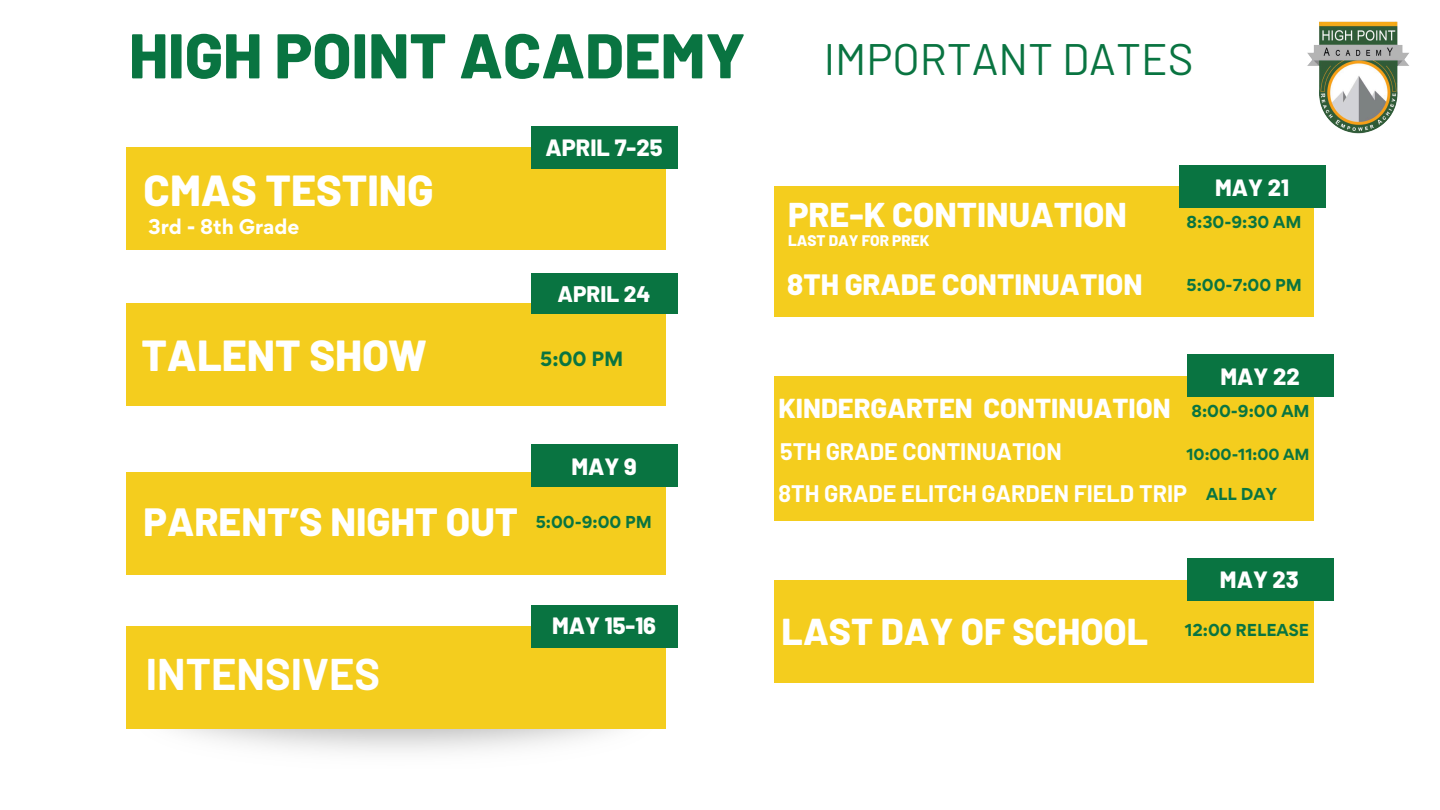
<style>
.page{position:relative;width:1440px;height:810px;background:#fff}
.page>*{position:absolute;margin:0;border:0;box-sizing:border-box;transform-origin:0 0}
.t1{font:800 63.1px "Barlow";color:#097441}
.t2{font:44px "Barlow";color:#097441}
.t3{font:800 43.3px "Barlow";color:#fff}
.t4{font:700 43.3px "Barlow";color:#fff}
.t5{font:800 39.4px "Barlow";color:#fff}
.t6{font:800 37.3px "Barlow";color:#fff}
.t7{font:800 34.3px "Barlow";color:#fff}
.t8{font:800 29.4px "Barlow";color:#fff}
.t9{font:800 27.4px "Barlow";color:#fff}
.t10{font:800 23.5px "Barlow";color:#fff}
.t11{font:700 23.4px "Barlow";color:#fff}
.t12{font:800 22.5px "Barlow";color:#fff}
.t13{font:700 19.1px "Gordita";color:#fff}
.t14{font:700 18.4px "Gordita";color:#097441}
.t15{font:700 15.4px "Gordita";color:#097441}
.t16{font:800 15.4px "Barlow";color:#fff}
.t17{font:700 14.4px "Gordita";color:#097441}
</style>
<div class="page">
<div style="left:126px;top:147px;width:540px;height:103px;background:#f4cd1e"></div>
<div style="left:126px;top:303px;width:540px;height:102px;background:#f4cd1e"></div>
<div style="left:126px;top:472px;width:540px;height:103px;background:#f4cd1e"></div>
<div style="left:126px;top:626px;width:540px;height:103px;background:#f4cd1e"></div>
<div style="left:774px;top:187px;width:540px;height:130px;background:#f4cd1e"></div>
<div style="left:774px;top:376px;width:540px;height:145px;background:#f4cd1e"></div>
<div style="left:774px;top:581px;width:540px;height:102px;background:#f4cd1e"></div>
<div style="left:531px;top:126px;width:147px;height:42px;background:#097441"></div>
<div style="left:531px;top:444px;width:147px;height:42px;background:#097441"></div>
<div style="left:531px;top:273px;width:146px;height:41px;background:#097441"></div>
<div style="left:531px;top:605px;width:147px;height:42px;background:#097441"></div>
<div style="left:1179px;top:165px;width:147px;height:43px;background:#097441"></div>
<div style="left:1187px;top:355px;width:146px;height:42px;background:#097441"></div>
<div style="left:1187px;top:558px;width:146px;height:42px;background:#097441"></div>
<img style="left:1307px;top:21px;width:102px;height:113px">
<p class="t1" style="left:129px;top:15px;width:618px">HIGH POINT ACADEMY</p>
<p class="t2" style="left:824px;top:31px;width:371px">IMPORTANT DATES</p>
<h1 class="t3" style="left:144px;top:163px;width:291px">CMAS TESTING</h1>
<p class="t13" style="left:148px;top:213px;width:153px">3rd - 8th Grade</p>
<p class="t3" style="left:141px;top:328px;width:286px">TALENT SHOW</p>
<p class="t10" style="left:546px;top:133px;width:118px">APRIL 7-25</p>
<h2 class="t12" style="left:558px;top:280px;width:95px">APRIL 24</h2>
<h2 class="t14" style="left:540px;top:346px;width:85px">5:00 PM</h2>
<h3 class="t5" style="left:144px;top:496px;width:376px">PARENT’S NIGHT OUT</h3>
<p class="t10" style="left:571px;top:452px;width:67px">MAY 9</p>
<p class="t15" style="left:536px;top:512px;width:118px">5:00-9:00 PM</p>
<p class="t4" style="left:146px;top:647px;width:236px">INTENSIVES</p>
<p class="t10" style="left:552px;top:611px;width:105px">MAY 15-16</p>
<p class="t7" style="left:788px;top:193px;width:341px">PRE-K CONTINUATION</p>
<p class="t16" style="left:788px;top:230px;width:143px">LAST DAY FOR PREK</p>
<p class="t10" style="left:1215px;top:172px;width:75px">MAY 21</p>
<p class="t15" style="left:1187px;top:212px;width:116px">8:30-9:30 AM</p>
<h4 class="t8" style="left:787px;top:265px;width:357px">8TH GRADE CONTINUATION</h4>
<p class="t15" style="left:1187px;top:275px;width:117px">5:00-7:00 PM</p>
<h6 class="t10" style="left:1220px;top:362px;width:81px">MAY 22</h6>
<p class="t9" style="left:779px;top:390px;width:393px">KINDERGARTEN CONTINUATION</p>
<h5 class="t15" style="left:1192px;top:400px;width:120px">8:00-9:00 AM</h5>
<p class="t11" style="left:780px;top:437px;width:283px">5TH GRADE CONTINUATION</p>
<p class="t17" style="left:1187px;top:444px;width:125px">10:00-11:00 AM</p>
<p class="t11" style="left:779px;top:478px;width:410px">8TH GRADE ELITCH GARDEN FIELD TRIP</p>
<h4 class="t15" style="left:1206px;top:484px;width:73px">ALL DAY</h4>
<p class="t10" style="left:1220px;top:565px;width:80px">MAY 23</p>
<p class="t6" style="left:782px;top:608px;width:368px">LAST DAY OF SCHOOL</p>
<h6 class="t15" style="left:1185px;top:620px;width:126px">12:00 RELEASE</h6>
</div>
